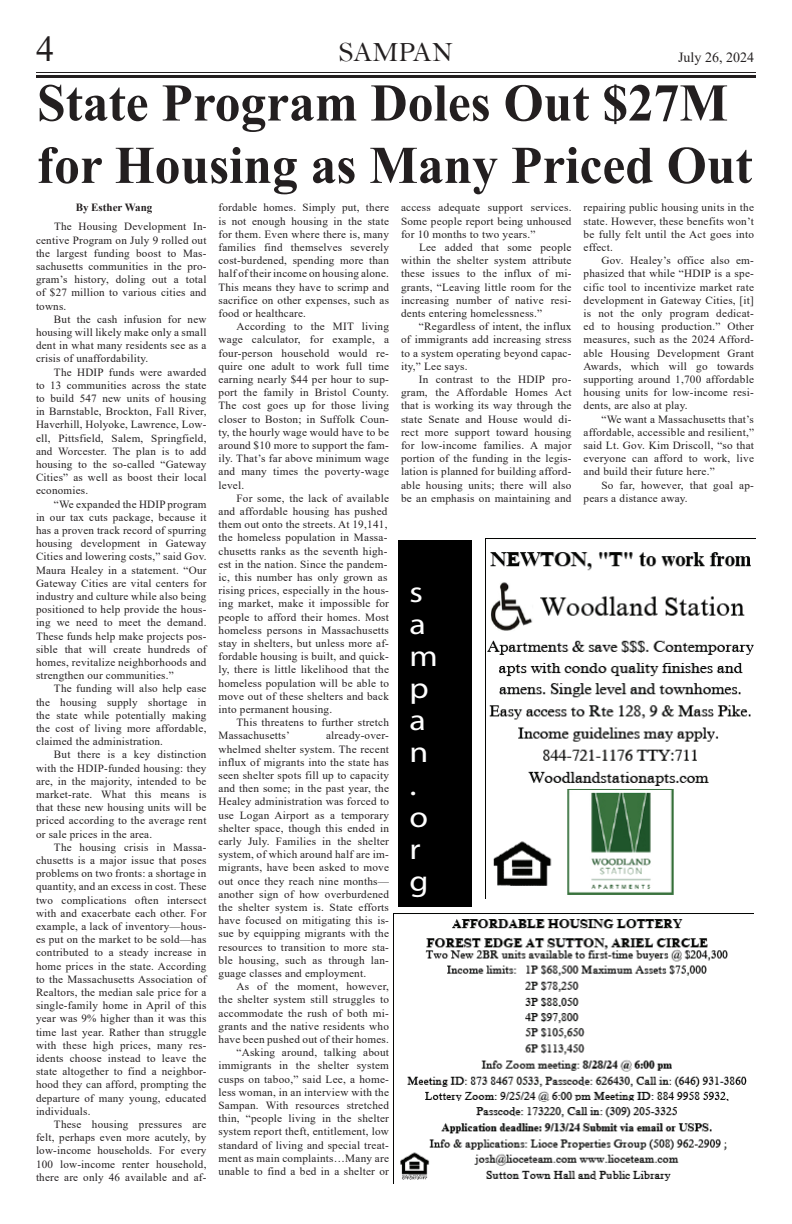
<style>
.page{position:relative;width:792px;height:1224px;background:#fff}
.page>*{position:absolute;margin:0;border:0;box-sizing:border-box;transform-origin:0 0}
.t1{font:700 53px/62.4px "Times New Roman";color:#231f20}
.t2{font:36px "Times New Roman";color:#231f20}
.t3{font:29.6px/32px "Myriad Pro";color:#fff;scale:1.15 1}
.t4{font:28px "Bell";color:#231f20}
.t5{font:14px "Times New Roman";color:#231f20}
.t6{font:11px/13.2px "Times New Roman";letter-spacing:.02em;color:#231f20;text-align:justify}
.t7{font:700 11px "Times New Roman";color:#231f20}
</style>
<div class="page">
<hr style="left:36px;top:72px;width:720px;height:1px;background:#231f20">
<hr style="left:36px;top:75px;width:720px;height:3px;background:#231f20">
<img style="left:485px;top:538px;width:270px;height:360px">
<img style="left:393px;top:914px;width:354px;height:270px">
<div style="left:399px;top:541px;width:73px;height:366px;background:#000"></div>
<h2 class="t2" style="left:36px;top:24px;width:19px">4</h2>
<h3 class="t4" style="left:339px;top:36px;width:116px">SAMPAN</h3>
<p class="t5" style="left:678px;top:47px;width:77px">July 26, 2024</p>
<h1 class="t1" style="left:37px;top:70px;width:717px">State Program Doles Out $27M for Housing as Many Priced Out</h1>
<p class="t7" style="left:76px;top:200px;width:78px">By Esther Wang</p>
<p class="t6" style="left:36px;top:220px;width:172px;text-indent:18px">The Housing Development In&shy;centive Program on July 9 rolled out the largest funding boost to Mas&shy;sachusetts communities in the pro&shy;gram’s history, doling out a total of $27 million to various cities and towns.</p>
<p class="t6" style="left:36px;top:312px;width:172px;text-indent:18px">But the cash infusion for new housing will likely make only a small dent in what many residents see as a crisis of unaffordability.</p>
<p class="t6" style="left:36px;top:365px;width:172px;text-indent:18px">The HDIP funds were awarded to 13 communities across the state to build 547 new units of housing in Barnstable, Brockton, Fall River, Haverhill, Holyoke, Lawrence, Low&shy;ell, Pittsfield, Salem, Springfield, and Worcester. The plan is to add housing to the so-called “Gateway Cities” as well as boost their local economies.</p>
<p class="t6" style="left:36px;top:497px;width:172px;text-indent:18px">“We expanded the HDIP program in our tax cuts package, because it has a proven track record of spurring housing development in Gateway Cities and lowering costs,” said Gov.<br>Maura Healey in a statement. “Our Gateway Cities are vital centers for industry and culture while also being positioned to help provide the hous&shy;ing we need to meet the demand.<br>These funds help make projects pos&shy;sible that will create hundreds of homes, revitalize neighborhoods and strengthen our communities.”</p>
<p class="t6" style="left:36px;top:682px;width:172px;text-indent:18px">The funding will also help ease the housing supply shortage in the state while potentially making the cost of living more affordable, claimed the administration.</p>
<p class="t6" style="left:36px;top:748px;width:172px;text-indent:18px">But there is a key distinction with the HDIP-funded housing: they are, in the majority, intended to be market-rate. What this means is that these new housing units will be priced according to the average rent or sale prices in the area.</p>
<p class="t6" style="left:36px;top:840px;width:172px;text-indent:18px">The housing crisis in Massa&shy;chusetts is a major issue that poses problems on two fronts: a shortage in quantity, and an excess in cost. These two complications often intersect with and exacerbate each other. For example, a lack of inventory—hous&shy;es put on the market to be sold—has contributed to a steady increase in home prices in the state. According to the Massachusetts Association of Realtors, the median sale price for a single-family home in April of this year was 9% higher than it was this time last year. Rather than struggle with these high prices, many res&shy;idents choose instead to leave the state altogether to find a neighbor&shy;hood they can afford, prompting the departure of many young, educated individuals.</p>
<p class="t6" style="left:36px;top:1117px;width:172px;text-indent:18px">These housing pressures are felt, perhaps even more acutely, by low-income households. For every 100 low-income renter household, there are only 46 available and af-</p>
<p class="t6" style="left:218px;top:201px;width:172px">fordable homes. Simply put, there is not enough housing in the state for them. Even where there is, many families find themselves severely cost-burdened, spending more than half of their income on housing alone.<br>This means they have to scrimp and sacrifice on other expenses, such as food or healthcare.</p>
<p class="t6" style="left:218px;top:320px;width:172px;text-indent:18px">According to the MIT living wage calculator, for example, a four-person household would re&shy;quire one adult to work full time earning nearly $44 per hour to sup&shy;port the family in Bristol County.<br>The cost goes up for those living closer to Boston; in Suffolk Coun&shy;ty, the hourly wage would have to be around $10 more to support the fam&shy;ily. That’s far above minimum wage and many times the poverty-wage level.</p>
<p class="t6" style="left:218px;top:491px;width:172px;text-align:left;text-indent:18px">For some, the lack of available and affordable housing has pushed them out onto the streets. At 19,141, the homeless population in Massa&shy;chusetts ranks as the seventh high&shy;est in the nation. Since the pandem&shy;ic, this number has only grown as rising prices, especially in the hous&shy;ing market, make it impossible for people to afford their homes. Most homeless persons in Massachusetts stay in shelters, but unless more af&shy;fordable housing is built, and quick&shy;ly, there is little likelihood that the homeless population will be able to move out of these shelters and back into permanent housing.</p>
<p class="t6" style="left:218px;top:716px;width:172px;text-indent:18px">This threatens to further stretch<br>Massachusetts’</p>
<p class="t6" style="left:218px;top:729px;width:172px;text-indent:108px">already-over&shy;whelmed shelter system. The recent influx of migrants into the state has seen shelter spots fill up to capacity and then some; in the past year, the Healey administration was forced to use Logan Airport as a temporary shelter space, though this ended in early July. Families in the shelter system, of which around half are im&shy;migrants, have been asked to move out once they reach nine months— another sign of how overburdened the shelter system is. State efforts have focused on mitigating this is&shy;sue by equipping migrants with the resources to transition to more sta&shy;ble housing, such as through lan&shy;guage classes and employment.</p>
<p class="t6" style="left:218px;top:980px;width:172px;text-align:right">As of the moment, however,<br>the shelter system still struggles to accommodate the rush of both mi&shy;grants and the native residents who have been pushed out of their homes. “Asking around, talking about immigrants in the shelter system cusps on taboo,” said Lee, a home&shy;less woman, in an interview with the Sampan. With resources stretched thin, “people living in the shelter system report theft, entitlement, low standard of living and special treat&shy;ment as main complaints…Many are unable to find a bed in a shelter or</p>
<p class="t6" style="left:401px;top:201px;width:172px">access adequate support services.<br>Some people report being unhoused for 10 months to two years.”</p>
<p class="t6" style="left:401px;top:240px;width:172px;text-indent:18px">Lee added that some people within the shelter system attribute these issues to the influx of mi&shy;grants, “Leaving little room for the increasing number of native resi&shy;dents entering homelessness.”</p>
<p class="t6" style="left:401px;top:320px;width:172px;text-indent:18px">“Regardless of intent, the influx of immigrants add increasing stress to a system operating beyond capac&shy;ity,” Lee says.</p>
<p class="t6" style="left:401px;top:372px;width:172px;text-indent:18px">In contrast to the HDIP pro&shy;gram, the Affordable Homes Act that is working its way through the state Senate and House would di&shy;rect more support toward housing for low-income families. A major portion of the funding in the legis&shy;lation is planned for building afford&shy;able housing units; there will also be an emphasis on maintaining and</p>
<h3 class="t3" style="left:409px;top:576px;width:26px">s a m p a n . o r g</h3>
<p class="t6" style="left:584px;top:201px;width:172px">repairing public housing units in the state. However, these benefits won’t be fully felt until the Act goes into effect.</p>
<p class="t6" style="left:584px;top:254px;width:172px;text-indent:18px">Gov. Healey’s office also em&shy;phasized that while “HDIP is a spe&shy;cific tool to incentivize market rate development in Gateway Cities, [it] is not the only program dedicat&shy;ed to housing production.” Other measures, such as the 2024 Afford&shy;able Housing Development Grant Awards, which will go towards supporting around 1,700 affordable housing units for low-income resi&shy;dents, are also at play.</p>
<p class="t6" style="left:584px;top:412px;width:172px;text-indent:18px">“We want a Massachusetts that’s affordable, accessible and resilient,” said Lt. Gov. Kim Driscoll, “so that everyone can afford to work, live and build their future here.”</p>
<p class="t6" style="left:584px;top:478px;width:172px;text-indent:18px">So far, however, that goal ap&shy;pears a distance away.</p>
</div>
